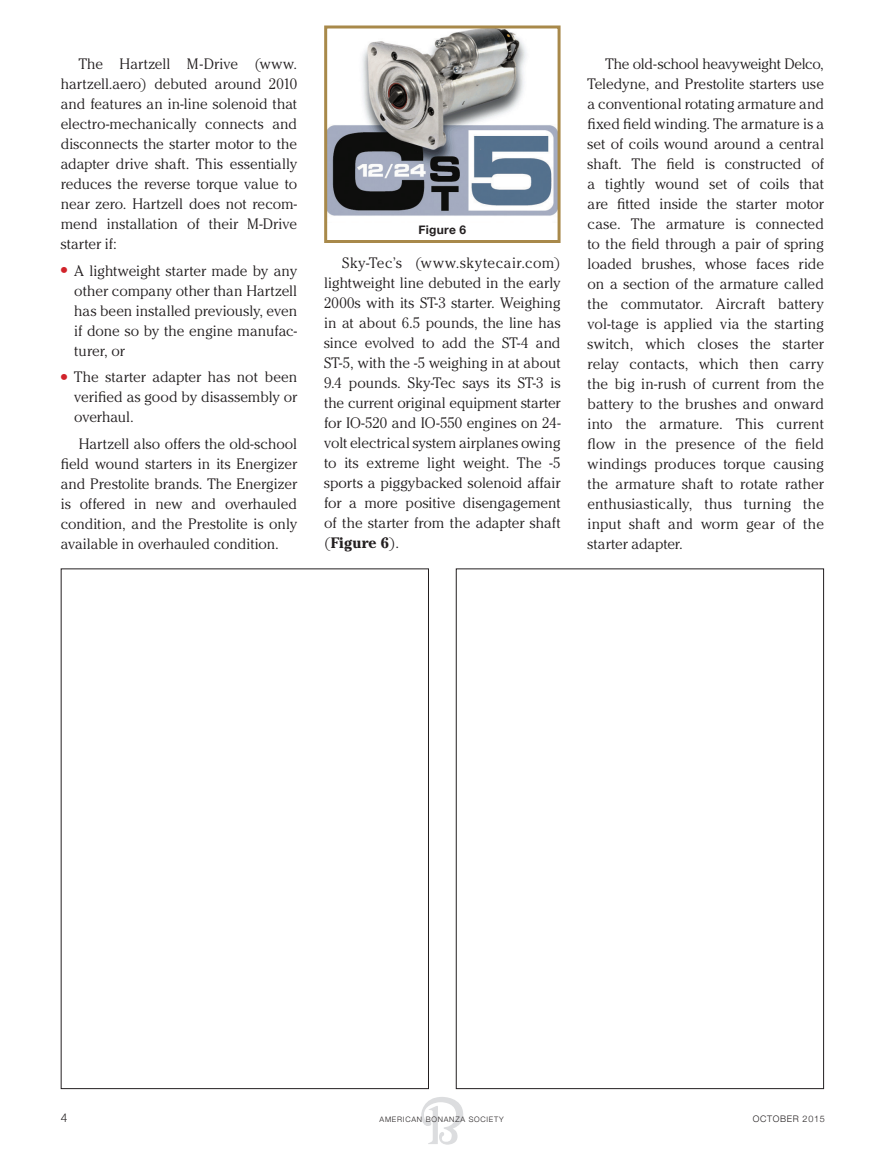
<style>
.page{position:relative;width:878px;height:1161px;background:#fff}
.page>*{position:absolute;margin:0;border:0;box-sizing:border-box;transform-origin:0 0}
.t1{font:300 15px/20px "Cheltenham";letter-spacing:-.005em;color:#231f20;text-align:justify}
.Figure_Number{font:700 12px "Helvetica Neue";letter-spacing:.02em;color:#231f20}
.t2{font:300 12px "Helvetica Neue";color:#231f20}
.t3{font:300 9px "Helvetica Neue";letter-spacing:.075em;color:#231f20}
.t4{font:300 7.5px "Helvetica Neue";letter-spacing:.1em;color:#231f20}
.s1{font-family:"Universal Newswith Comm Pi";font-weight:400;font-size:12px;color:#d1232a}
.s2{font-weight:700}
</style>
<div class="page">
<svg style="left:421px;top:1097px;width:42px;height:48px"></svg>
<img style="left:328px;top:30px;width:228px;height:186px">
<div style="left:324px;top:26px;width:236px;height:217px;border:3px solid #a8894a"></div>
<p class="t1" style="left:61px;top:53px;width:238px;text-indent:18px">The Hartzell M-Drive (www. hartzell.aero) debuted around 2010 and features an in-line solenoid that electro-mechanically connects and disconnects the starter motor to the adapter drive shaft. This essentially reduces the reverse torque value to near zero. Hartzell does not recom&shy;mend installation of their M-Drive starter if:</p>
<p class="t1" style="left:74px;top:260px;width:224px;text-indent:-14px"><span class="s1">●</span> A lightweight starter made by any other company other than Hartzell has been installed previously, even if done so by the engine manufac&shy;turer, or</p>
<p class="t1" style="left:74px;top:367px;width:224px;text-indent:-14px"><span class="s1">●</span> The starter adapter has not been verified as good by disassembly or overhaul.</p>
<p class="t1" style="left:61px;top:434px;width:238px;text-indent:18px">Hartzell also offers the old-school field wound starters in its Energizer and Prestolite brands. The Energizer is offered in new and overhauled condition, and the Prestolite is only available in overhauled condition.</p>
<p class="Figure_Number" style="left:418px;top:220px;width:49px">Figure 6</p>
<p class="t1" style="left:324px;top:253px;width:238px;text-indent:18px">Sky-Tec’s (www.skytecair.com) lightweight line debuted in the early 2000s with its ST-3 starter. Weighing in at about 6.5 pounds, the line has since evolved to add the ST-4 and ST-5, with the -5 weighing in at about 9.4 pounds. Sky-Tec says its ST-3 is the current original equipment starter for IO-520 and IO-550 engines on 24- volt electrical system airplanes owing to its extreme light weight. The -5 sports a piggybacked solenoid affair for a more positive disengagement of the starter from the adapter shaft (<span class="s2">Figure 6</span>).</p>
<p class="t1" style="left:587px;top:53px;width:238px;text-indent:18px">The old-school heavyweight Delco, Teledyne, and Prestolite starters use a conventional rotating armature and fixed field winding. The armature is a set of coils wound around a central shaft. The field is constructed of a tightly wound set of coils that are fitted inside the starter motor case. The armature is connected to the field through a pair of spring loaded brushes, whose faces ride on a section of the armature called the commutator. Aircraft battery vol-tage is applied via the starting switch, which closes the starter relay contacts, which then carry the big in-rush of current from the battery to the brushes and onward into the armature. This current flow in the presence of the field windings produces torque causing the armature shaft to rotate rather enthusiastically, thus turning the input shaft and worm gear of the starter adapter.</p>
<p class="t2" style="left:61px;top:1108px;width:8px">4</p>
<p class="t4" style="left:379px;top:1113px;width:126px">AMERICAN BONANZA SOCIETY</p>
<p class="t3" style="left:752px;top:1111px;width:73px">OCTOBER 2015</p>
</div>
